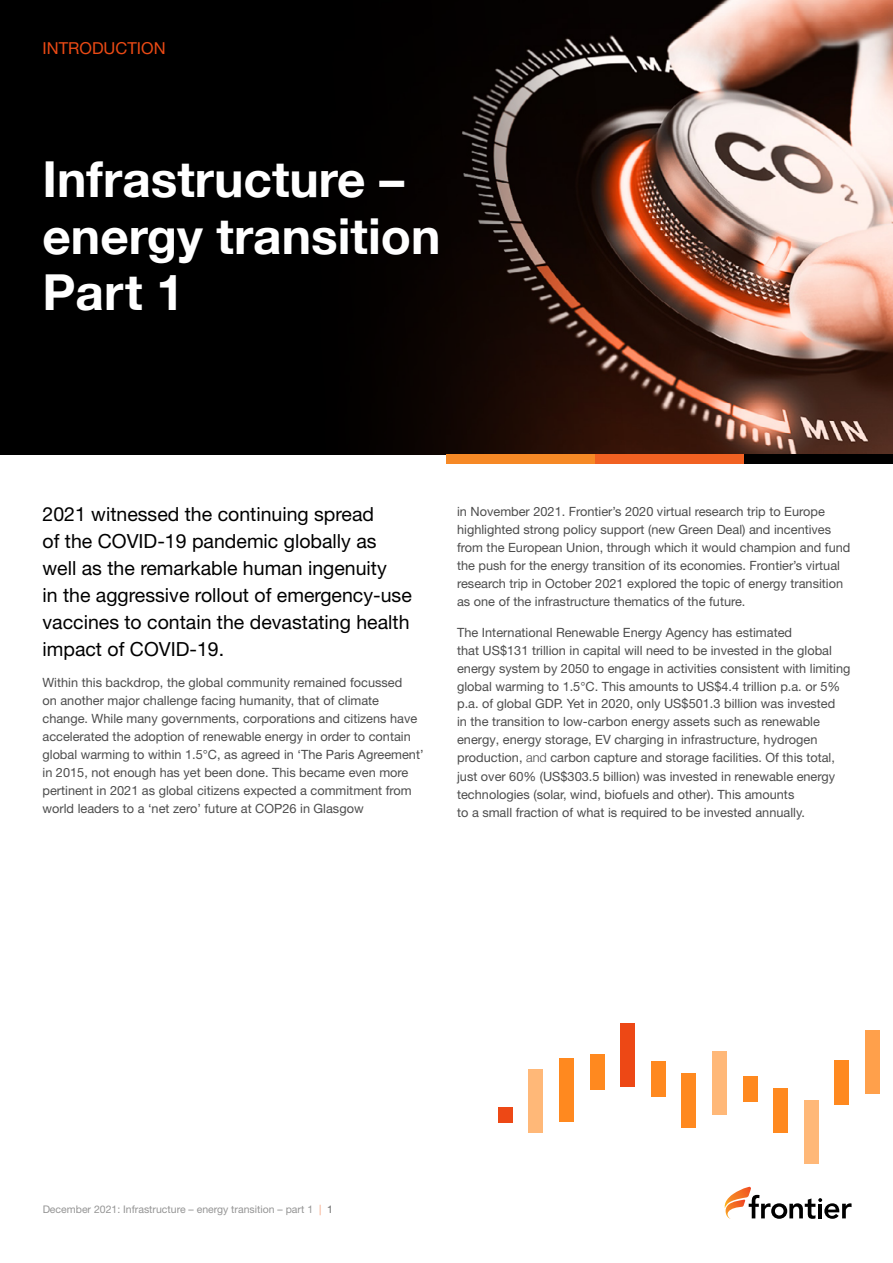
<style>
.page{position:relative;width:893px;height:1263px;background:#fff}
.page>*{position:absolute;margin:0;border:0;box-sizing:border-box;transform-origin:0 0}
.t1{font:700 49.65px/56.4px "Helvetica Neue";color:#fff}
.t2{font:19.5px/27px "Helvetica Neue LT Std";color:#000}
.t3{font:16.5px "Helvetica Neue LT Std";color:#eb4a15}
.t4{font:12.75px/18px "Helvetica Neue LT Std";color:#4d4d4d}
.t5{font:10.5px "Helvetica Neue LT Std";color:#4d4d4d}
.s1{font-weight:300}
.s2{color:#f16122}
.s3{color:#000}
</style>
<div class="page">
<div style="left:0;top:0;width:893px;height:454px;background:#000"></div>
<img style="left:414px;top:0;width:479px;height:454px">
<div style="left:744px;top:454px;width:149px;height:10px;background:#000"></div>
<div style="left:595px;top:454px;width:149px;height:10px;background:#f16122"></div>
<div style="left:446px;top:454px;width:149px;height:10px;background:#f68926"></div>
<div style="left:498px;top:1107px;width:15px;height:15px;background:#ed4815"></div>
<div style="left:529px;top:1069px;width:14px;height:64px;background:#ffb878"></div>
<div style="left:559px;top:1058px;width:15px;height:64px;background:#ff891f"></div>
<div style="left:590px;top:1054px;width:14px;height:35px;background:#ff891f"></div>
<div style="left:621px;top:1022px;width:14px;height:64px;background:#ed4815"></div>
<div style="left:651px;top:1061px;width:14px;height:35px;background:#ff891f"></div>
<div style="left:682px;top:1073px;width:14px;height:54px;background:#ff891f"></div>
<div style="left:712px;top:1051px;width:15px;height:64px;background:#ffb878"></div>
<div style="left:743px;top:1077px;width:14px;height:25px;background:#ff891f"></div>
<div style="left:774px;top:1088px;width:14px;height:45px;background:#ff891f"></div>
<div style="left:804px;top:1100px;width:14px;height:64px;background:#ffb878"></div>
<div style="left:835px;top:1060px;width:14px;height:45px;background:#ff891f"></div>
<div style="left:865px;top:1029px;width:15px;height:64px;background:#ffa04b"></div>
<svg style="left:724px;top:1187px;width:127px;height:32px"></svg>
<p class="t3" style="left:43px;top:39px;width:125px">INTRODUCTION</p>
<h1 class="t1" style="left:43px;top:153px;width:399px">Infrastructure – energy transition<br>Part 1</h1>
<h2 class="t2" style="left:43px;top:500px;width:371px">2021 witnessed the continuing spread<br>of the COVID-19 pandemic globally as well as the remarkable human ingenuity<br>in the aggressive rollout of emergency-use vaccines to contain the devastating health impact of COVID-19.</h2>
<p class="t4" style="left:43px;top:673px;width:383px">Within this backdrop, the global community remained focussed<br>on another major challenge facing humanity, that of climate change. While many governments, corporations and citizens have accelerated the adoption of renewable energy in order to contain global warming to within 1.5°C, as agreed in ‘The Paris Agreement’ in 2015, not enough has yet been done. This became even more pertinent in 2021 as global citizens expected a commitment from world leaders to a ‘net zero’ future at COP26 in Glasgow</p>
<p class="t4" style="left:457px;top:503px;width:395px">in November 2021. Frontier’s 2020 virtual research trip to Europe highlighted strong policy support (new Green Deal) and incentives from the European Union, through which it would champion and fund the push for the energy transition of its economies. Frontier’s virtual research trip in October 2021 explored the topic of energy transition as one of the infrastructure thematics of the future.</p>
<p class="t4" style="left:457px;top:623px;width:395px">The International Renewable Energy Agency has estimated<br>that US$131 trillion in capital will need to be invested in the global energy system by 2050 to engage in activities consistent with limiting global warming to 1.5°C. This amounts to US$4.4 trillion p.a. or 5% p.a. of global GDP. Yet in 2020, only US$501.3 billion was invested<br>in the transition to low-carbon energy assets such as renewable energy, energy storage, EV charging in infrastructure, hydrogen production, <span class="s1">and</span> carbon capture and storage facilities. Of this total, just over 60% (US$303.5 billion) was invested in renewable energy technologies (solar, wind, biofuels and other). This amounts<br>to a small fraction of what is required to be invested annually.</p>
<p class="t5" style="left:43px;top:1203px;width:292px">December 2021: Infrastructure – energy transition – part 1 <span class="s2">|</span> <span class="s3">1</span></p>
</div>
